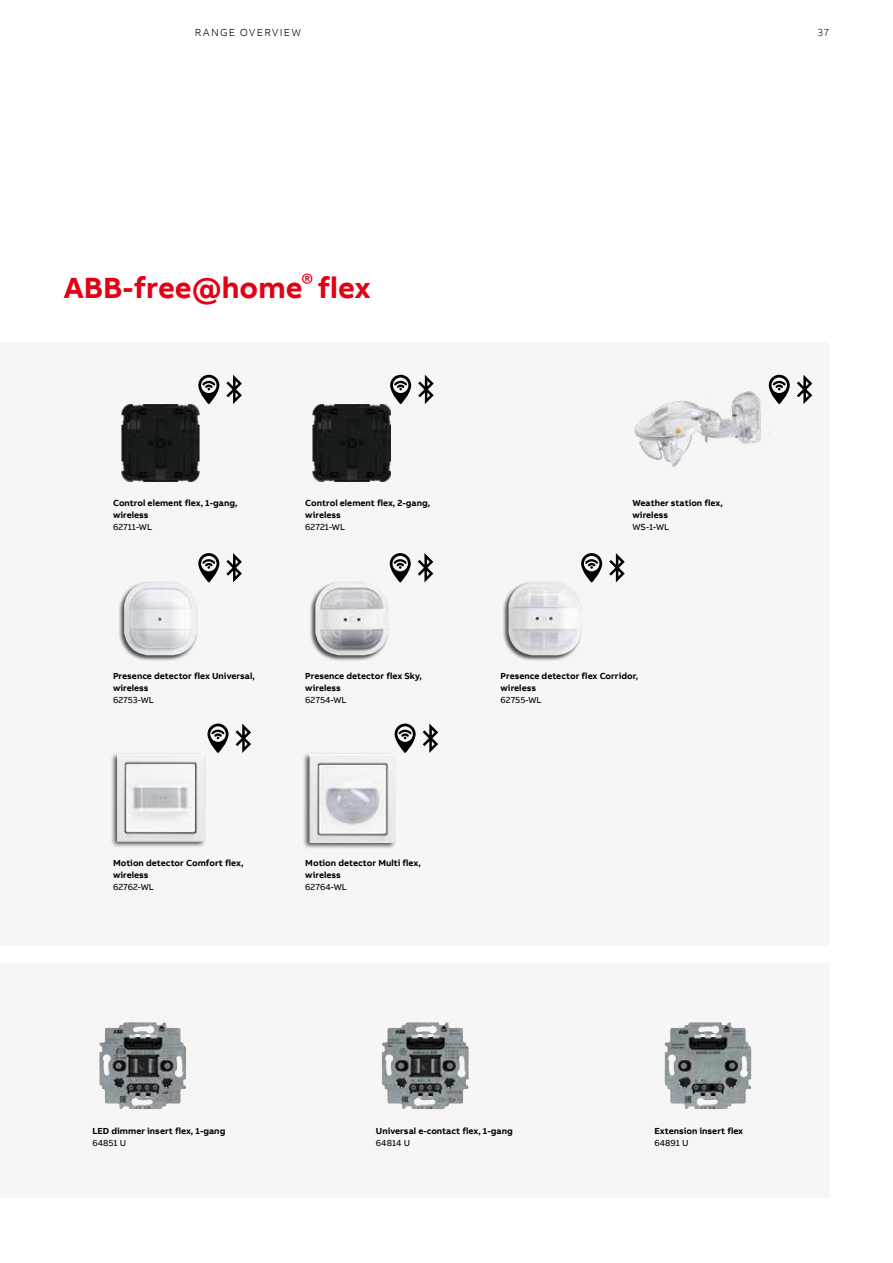
<style>
.page{position:relative;width:893px;height:1263px;background:#fff}
.page>*{position:absolute;margin:0;border:0;box-sizing:border-box;transform-origin:0 0}
.t1{font:700 30px "AB Bvoice";color:#e30015}
.t2{font:300 10.5px "AB Bvoice";letter-spacing:.13em;color:#000}
.t3{font:700 9px/12px "AB Bvoice";color:#000}
.t4{font:9px "AB Bvoice";color:#000}
</style>
<div class="page">
<div style="left:0;top:343px;width:829px;height:603px;background:#f6f6f6"></div>
<div style="left:0;top:964px;width:829px;height:234px;background:#f6f6f6"></div>
<svg style="left:390px;top:375px;width:21px;height:29px"></svg>
<svg style="left:418px;top:375px;width:16px;height:29px"></svg>
<svg style="left:769px;top:375px;width:21px;height:29px"></svg>
<svg style="left:797px;top:375px;width:15px;height:29px"></svg>
<svg style="left:198px;top:375px;width:21px;height:29px"></svg>
<svg style="left:226px;top:375px;width:16px;height:29px"></svg>
<svg style="left:198px;top:553px;width:21px;height:29px"></svg>
<svg style="left:226px;top:553px;width:16px;height:29px"></svg>
<svg style="left:207px;top:723px;width:22px;height:30px"></svg>
<svg style="left:236px;top:723px;width:15px;height:30px"></svg>
<svg style="left:390px;top:553px;width:21px;height:29px"></svg>
<svg style="left:418px;top:553px;width:15px;height:29px"></svg>
<svg style="left:395px;top:723px;width:21px;height:30px"></svg>
<svg style="left:423px;top:723px;width:15px;height:30px"></svg>
<svg style="left:581px;top:553px;width:21px;height:29px"></svg>
<svg style="left:609px;top:553px;width:16px;height:29px"></svg>
<img style="left:122px;top:404px;width:77px;height:78px">
<img style="left:313px;top:404px;width:78px;height:78px">
<div style="left:118px;top:581px;width:80px;height:80px;background:#000;opacity:.7"></div>
<img style="left:124px;top:582px;width:73px;height:74px">
<div style="left:302px;top:753px;width:94px;height:96px;background:#000;opacity:.7"></div>
<img style="left:309px;top:755px;width:85px;height:87px">
<img style="left:634px;top:391px;width:127px;height:76px">
<div style="left:110px;top:752px;width:96px;height:96px;background:#000;opacity:.7"></div>
<img style="left:117px;top:754px;width:87px;height:87px">
<div style="left:309px;top:581px;width:80px;height:80px;background:#000;opacity:.7"></div>
<img style="left:315px;top:582px;width:73px;height:74px">
<div style="left:502px;top:581px;width:80px;height:80px;background:#000;opacity:.7"></div>
<img style="left:508px;top:582px;width:73px;height:74px">
<img style="left:99px;top:1022px;width:87px;height:87px">
<img style="left:382px;top:1022px;width:87px;height:87px">
<img style="left:665px;top:1022px;width:87px;height:87px">
<p class="t2" style="left:195px;top:26px;width:107px">RANGE OVERVIEW</p>
<p class="t2" style="left:817px;top:26px;width:13px">37</p>
<h1 class="t1" style="left:64px;top:269px;width:309px">ABB-free@home<sup>®</sup> flex</h1>
<p class="t3" style="left:113px;top:497px;width:126px">Control element flex, 1-gang, wireless</p>
<p class="t4" style="left:113px;top:522px;width:41px">62711-WL</p>
<p class="t3" style="left:305px;top:497px;width:126px">Control element flex, 2-gang, wireless</p>
<p class="t4" style="left:305px;top:522px;width:41px">62721-WL</p>
<p class="t3" style="left:632px;top:497px;width:92px">Weather station flex, wireless</p>
<p class="t4" style="left:632px;top:522px;width:38px">WS-1-WL</p>
<p class="t3" style="left:113px;top:670px;width:143px">Presence detector flex Universal, wireless</p>
<p class="t4" style="left:113px;top:694px;width:42px">62753-WL</p>
<p class="t3" style="left:305px;top:670px;width:118px">Presence detector flex Sky, wireless</p>
<p class="t4" style="left:305px;top:694px;width:43px">62754-WL</p>
<p class="t3" style="left:500px;top:670px;width:139px">Presence detector flex Corridor, wireless</p>
<p class="t4" style="left:500px;top:694px;width:43px">62755-WL</p>
<p class="t3" style="left:113px;top:857px;width:132px">Motion detector Comfort flex, wireless</p>
<p class="t4" style="left:113px;top:882px;width:42px">62762-WL</p>
<p class="t3" style="left:305px;top:857px;width:117px">Motion detector Multi flex, wireless</p>
<p class="t4" style="left:305px;top:882px;width:43px">62764-WL</p>
<p class="t3" style="left:92px;top:1125px;width:134px">LED dimmer insert flex, 1-gang</p>
<p class="t4" style="left:92px;top:1137px;width:35px">64851 U</p>
<p class="t3" style="left:376px;top:1124px;width:138px">Universal e-contact flex, 1-gang</p>
<p class="t4" style="left:376px;top:1137px;width:36px">64814 U</p>
<p class="t3" style="left:654px;top:1124px;width:90px">Extension insert flex</p>
<p class="t4" style="left:654px;top:1137px;width:36px">64891 U</p>
</div>
